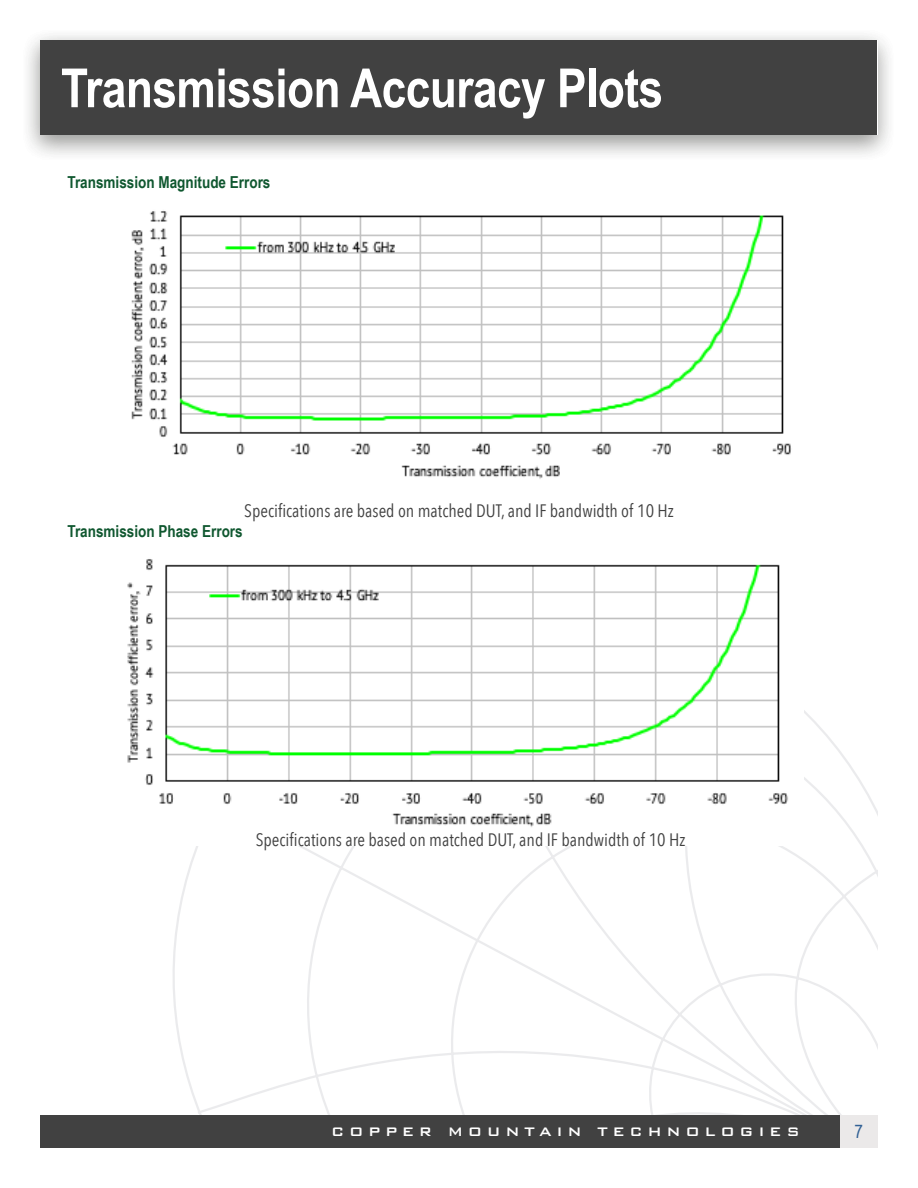
<style>
.page{position:relative;width:918px;height:1188px;background:#fff}
.page>*{position:absolute;margin:0;border:0;box-sizing:border-box;transform-origin:0 0}
.t1{font:700 54px "Arial Narrow";letter-spacing:-.01em;color:#fff}
.t2{font:18.75px "Arial Narrow";color:#326195}
.t3{font:18px "Avenir Next Condensed";color:#414141}
.TEXT_BOLD_LEAD_IN{font:700 16.5px "Arial Narrow";color:#0f572f}
.t4{font:500 16.5px "Bank Gothic";letter-spacing:.28em;color:#fff}
.t5{font:700 7.05px "Arial Narrow";color:#fff}
</style>
<div class="page">
<div style="left:840px;top:1115px;width:38px;height:33px;background:#ebe9e9"></div>
<div style="left:40px;top:1115px;width:800px;height:33px;background:#414141"></div>
<div style="left:21px;top:28px;width:875px;height:134px;background:#383935;opacity:.3"></div>
<div style="left:40px;top:40px;width:838px;height:95px;background:#414141"></div>
<svg style="left:173px;top:710px;width:705px;height:405px"></svg>
<img style="left:131px;top:211px;width:660px;height:268px">
<img style="left:127px;top:559px;width:676px;height:287px">
<p class="t1" style="left:61px;top:47px;width:604px">Transmission Accuracy Plots</p>
<p class="TEXT_BOLD_LEAD_IN" style="left:68px;top:169px;width:205px">Transmission Magnitude Errors</p>
<p class="t3" style="left:244px;top:495px;width:431px">Specifications are based on matched DUT, and IF bandwidth of 10 Hz</p>
<p class="TEXT_BOLD_LEAD_IN" style="left:68px;top:519px;width:177px">Transmission Phase Errors</p>
<p class="t3" style="left:256px;top:824px;width:431px">Specifications are based on matched DUT, and IF bandwidth of 10 Hz</p>
<p class="t4" style="left:331px;top:1119px;width:470px">COPPER MOUNTAIN TECHNOLOGIES</p>
<p class="t2" style="left:855px;top:1117px;width:10px">7</p>
<p class="t5" style="left:404px;top:1124px;width:6px">®</p>
</div>
